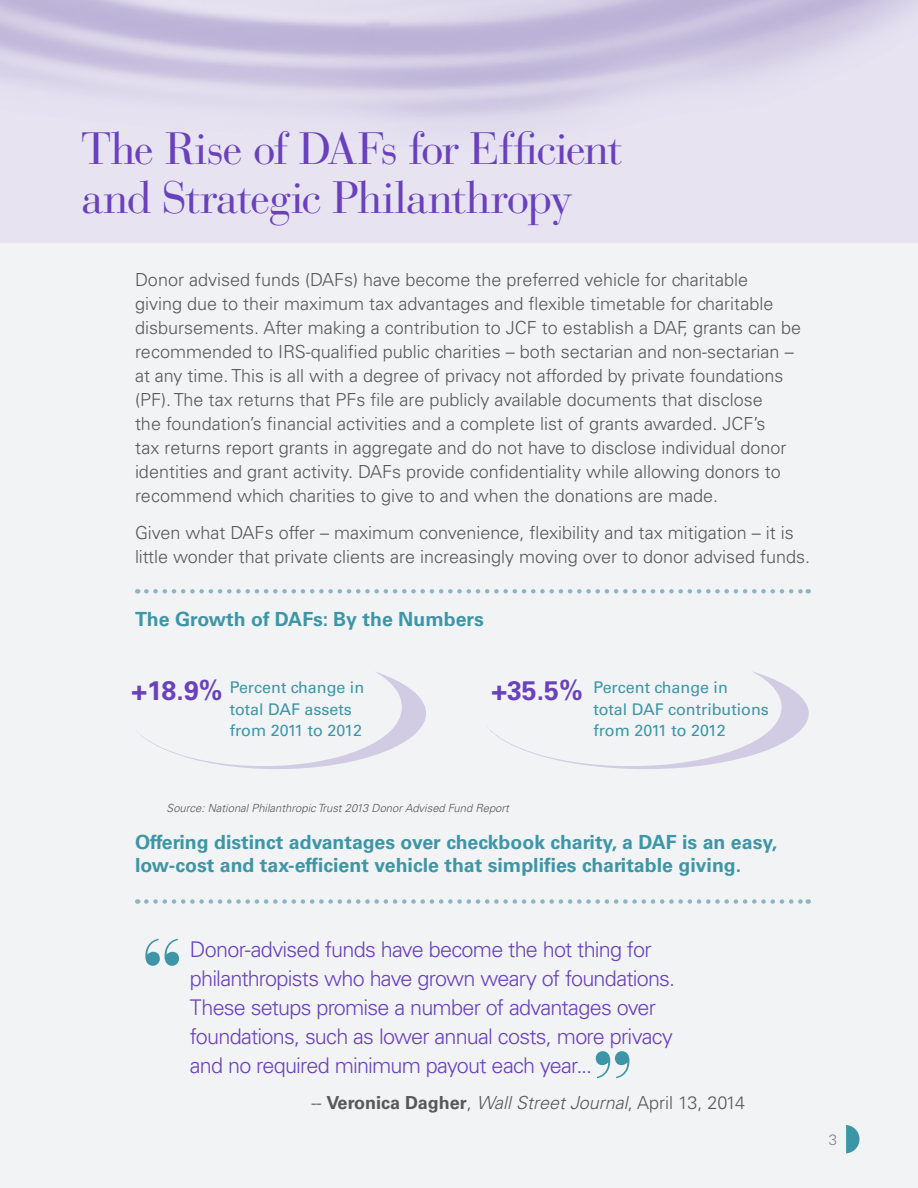
<style>
.page{position:relative;width:918px;height:1188px;background:#f2f3f4}
.page>*{position:absolute;margin:0;border:0;box-sizing:border-box;transform-origin:0 0}
.t1{font:700 86.4px "Bauer Bodoni Std";color:#3d96a7}
.head_purple_30{font:45px/49.5px "Bauer Bodoni Std";letter-spacing:-.035em;color:#6a41bd}
.para_80__gray_12_16{font:700 26.85px "Univers LT Std";color:#6a41bd}
.quote_22_25{font:300 21.6px/28.8px "Univers LT Std";letter-spacing:-.035em;color:#6a41bd}
.subhead_1_blue_14_15{font:700 19.5px/22.5px "Univers LT Std";color:#3d96a7}
.para_80__gray_12_16-2{font:300 18px/24px "Univers LT Std";color:#57585a}
.para_no_indent__spac{font:italic 300 18px "Univers LT Std";color:#57585a}
.para_80__gray_12_16-3{font:16.05px/21.5px "Univers LT Std";color:#3d96a7}
.t2{font:300 15px "Univers LT Std";color:#808285}
.ital_note{font:italic 300 11.25px "Univers LT Std";color:#57585a}
.s1{font-style:normal}
.s2{font-weight:700;font-style:normal}
</style>
<div class="page">
<svg style="left:0;top:0;width:918px;height:243px;fill:#e6e2f0"></svg>
<svg style="left:146px;top:589px;width:663px;height:5px"></svg>
<svg style="left:146px;top:899px;width:663px;height:5px"></svg>
<svg style="left:141px;top:672px;width:285px;height:97px"></svg>
<svg style="left:489px;top:671px;width:320px;height:98px"></svg>
<svg style="left:846px;top:1125px;width:13px;height:28px"></svg>
<p class="head_purple_30" style="left:81px;top:124px;width:543px">The Rise of DAFs for Efficient and Strategic Philanthropy</p>
<p class="para_80__gray_12_16-2" style="left:135px;top:267px;width:668px">Donor advised funds (DAFs) have become the preferred vehicle for charitable<br>giving due to their maximum tax advantages and flexible timetable for charitable disbursements. After making a contribution to JCF to establish a DAF, grants can be recommended to IRS-qualified public charities – both sectarian and non-sectarian – at any time. This is all with a degree of privacy not afforded by private foundations (PF). The tax returns that PFs file are publicly available documents that disclose<br>the foundation’s financial activities and a complete list of grants awarded. JCF’s<br>tax returns report grants in aggregate and do not have to disclose individual donor identities and grant activity. DAFs provide confidentiality while allowing donors to recommend which charities to give to and when the donations are made.</p>
<p class="para_80__gray_12_16-2" style="left:135px;top:521px;width:677px">Given what DAFs offer – maximum convenience, flexibility and tax mitigation – it is little wonder that private clients are increasingly moving over to donor advised funds.</p>
<p class="subhead_1_blue_14_15" style="left:135px;top:608px;width:350px">The Growth of DAFs: By the Numbers</p>
<p class="para_80__gray_12_16" style="left:132px;top:675px;width:93px">+18.9%</p>
<p class="para_80__gray_12_16" style="left:491px;top:675px;width:93px">+35.5%</p>
<p class="para_80__gray_12_16-3" style="left:230px;top:677px;width:136px">Percent change in total DAF assets from 2011 to 2012</p>
<p class="para_80__gray_12_16-3" style="left:593px;top:677px;width:177px">Percent change in<br>total DAF contributions from 2011 to 2012</p>
<p class="ital_note" style="left:166px;top:801px;width:344px">Source: National Philanthropic Trust 2013 Donor Advised Fund Report</p>
<p class="subhead_1_blue_14_15" style="left:135px;top:831px;width:644px">Offering distinct advantages over checkbook charity, a DAF is an easy, low-cost and tax-efficient vehicle that simplifies charitable giving.</p>
<p class="t1" style="left:141px;top:919px;width:45px">“</p>
<p class="quote_22_25" style="left:190px;top:935px;width:487px">Donor-advised funds have become the hot thing for philanthropists who have grown weary of foundations.<br>These setups promise a number of advantages over foundations, such as lower annual costs, more privacy and no required minimum payout each year...</p>
<p class="para_no_indent__spac" style="left:311px;top:1091px;width:435px"><span class="s1">--</span> <span class="s2">Veronica Dagher</span><span class="s1">,</span> Wall Street Journal<span class="s1">, April 13, 2014</span></p>
<p class="t1" style="left:591px;top:982px;width:45px">„</p>
<p class="t2" style="left:829px;top:1130px;width:10px">3</p>
</div>
